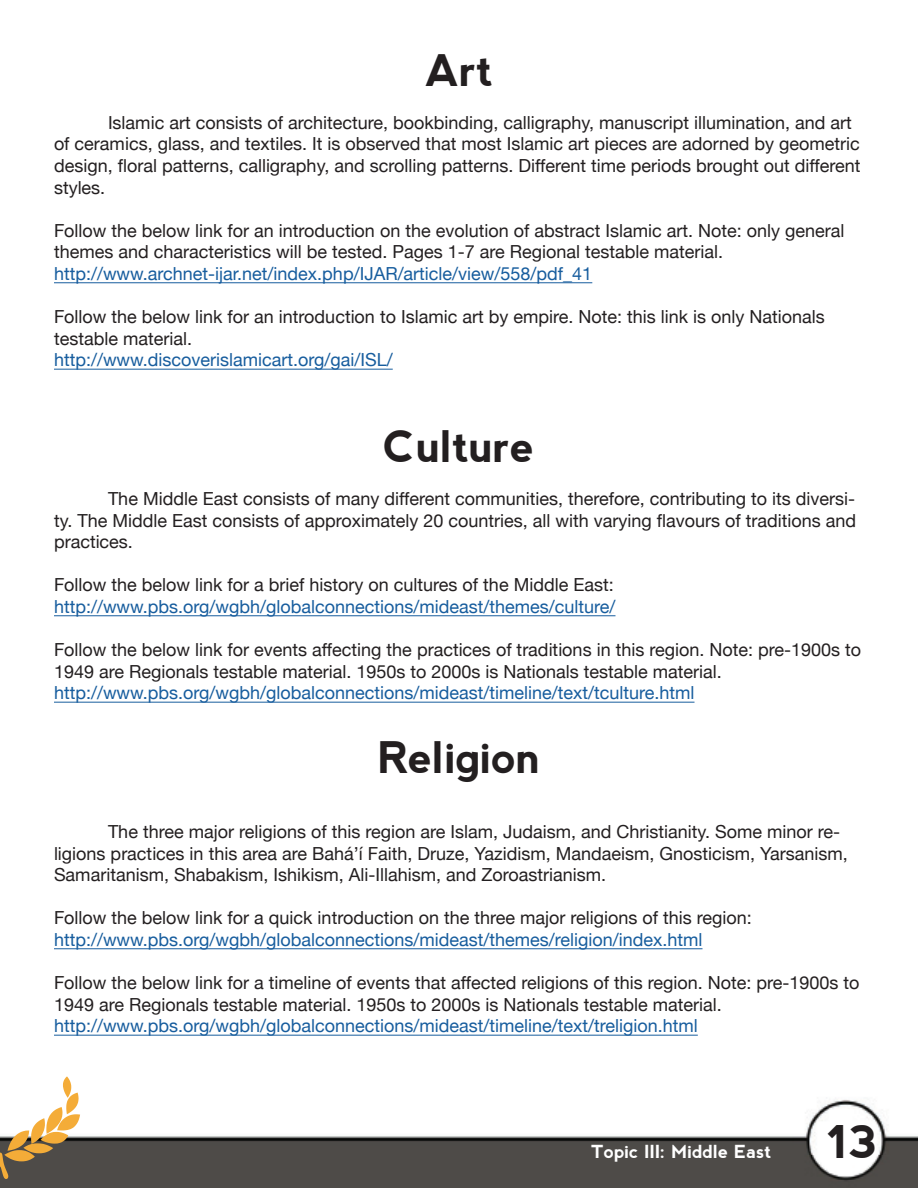
<style>
.page{position:relative;width:918px;height:1188px;background:#fff}
.page>*{position:absolute;margin:0;border:0;box-sizing:border-box;transform-origin:0 0}
.t1{font:700 45px "nevis";color:#231f20}
.t2{font:700 43.5px "nevis";color:#231f20}
.t3{font:18px/21.6px "Helvetica Neue";color:#231f20}
.t4{font:18px "Helvetica Neue";color:#175d9e}
.t5{font:700 18px "nevis";color:#fff}
</style>
<div class="page">
<img style="left:1px;top:282px;width:917px;height:906px">
<svg style="left:0;top:1076px;width:80px;height:103px"></svg>
<hr style="left:54px;top:282px;width:538px;height:1px;background:#175d9e">
<hr style="left:54px;top:369px;width:339px;height:1px;background:#175d9e">
<hr style="left:54px;top:615px;width:562px;height:1px;background:#175d9e">
<hr style="left:54px;top:702px;width:641px;height:1px;background:#175d9e">
<hr style="left:54px;top:948px;width:649px;height:1px;background:#175d9e">
<hr style="left:54px;top:1035px;width:644px;height:1px;background:#175d9e">
<h2 class="t2" style="left:425px;top:45px;width:70px">Art</h2>
<p class="t3" style="left:54px;top:110px;width:808px;text-indent:54px">Islamic art consists of architecture, bookbinding, calligraphy, manuscript illumination, and art of ceramics, glass, and textiles. It is observed that most Islamic art pieces are adorned by geometric design, floral patterns, calligraphy, and scrolling patterns. Different time periods brought out different styles.</p>
<p class="t3" style="left:54px;top:218px;width:792px">Follow the below link for an introduction on the evolution of abstract Islamic art. Note: only general themes and characteristics will be tested. Pages 1-7 are Regional testable material.</p>
<p class="t4" style="left:54px;top:258px;width:540px">http://www.archnet-ijar.net/index.php/IJAR/article/view/558/pdf_41</p>
<p class="t3" style="left:54px;top:305px;width:772px">Follow the below link for an introduction to Islamic art by empire. Note: this link is only Nationals testable material.</p>
<p class="t4" style="left:54px;top:345px;width:340px">http://www.discoverislamicart.org/gai/ISL/</p>
<h2 class="t2" style="left:384px;top:422px;width:152px">Culture</h2>
<p class="t3" style="left:54px;top:487px;width:804px;text-align:justify;text-indent:54px">The Middle East consists of many different communities, therefore, contributing to its diversi&shy;ty. The Middle East consists of approximately 20 countries, all with varying flavours of traditions and practices.</p>
<p class="t3" style="left:54px;top:573px;width:561px">Follow the below link for a brief history on cultures of the Middle East:</p>
<p class="t4" style="left:54px;top:591px;width:563px">http://www.pbs.org/wgbh/globalconnections/mideast/themes/culture/</p>
<p class="t3" style="left:54px;top:638px;width:809px">Follow the below link for events affecting the practices of traditions in this region. Note: pre-1900s to<br>1949 are Regionals testable material. 1950s to 2000s is Nationals testable material.</p>
<p class="t4" style="left:54px;top:678px;width:642px">http://www.pbs.org/wgbh/globalconnections/mideast/timeline/text/tculture.html</p>
<h2 class="t2" style="left:378px;top:733px;width:164px">Religion</h2>
<p class="t3" style="left:54px;top:820px;width:795px;text-indent:54px">The three major religions of this region are Islam, Judaism, and Christianity. Some minor re&shy;ligions practices in this area are Bahá’í Faith, Druze, Yazidism, Mandaeism, Gnosticism, Yarsanism,<br>Samaritanism, Shabakism, Ishikism, Ali-Illahism, and Zoroastrianism.</p>
<p class="t3" style="left:54px;top:906px;width:699px">Follow the below link for a quick introduction on the three major religions of this region:</p>
<p class="t4" style="left:54px;top:924px;width:650px">http://www.pbs.org/wgbh/globalconnections/mideast/themes/religion/index.html</p>
<p class="t3" style="left:54px;top:971px;width:807px">Follow the below link for a timeline of events that affected religions of this region. Note: pre-1900s to<br>1949 are Regionals testable material. 1950s to 2000s is Nationals testable material.</p>
<p class="t4" style="left:54px;top:1011px;width:645px">http://www.pbs.org/wgbh/globalconnections/mideast/timeline/text/treligion.html</p>
<p class="t5" style="left:591px;top:1141px;width:182px">Topic III: Middle East</p>
<h1 class="t1" style="left:827px;top:1116px;width:53px">13</h1>
</div>
